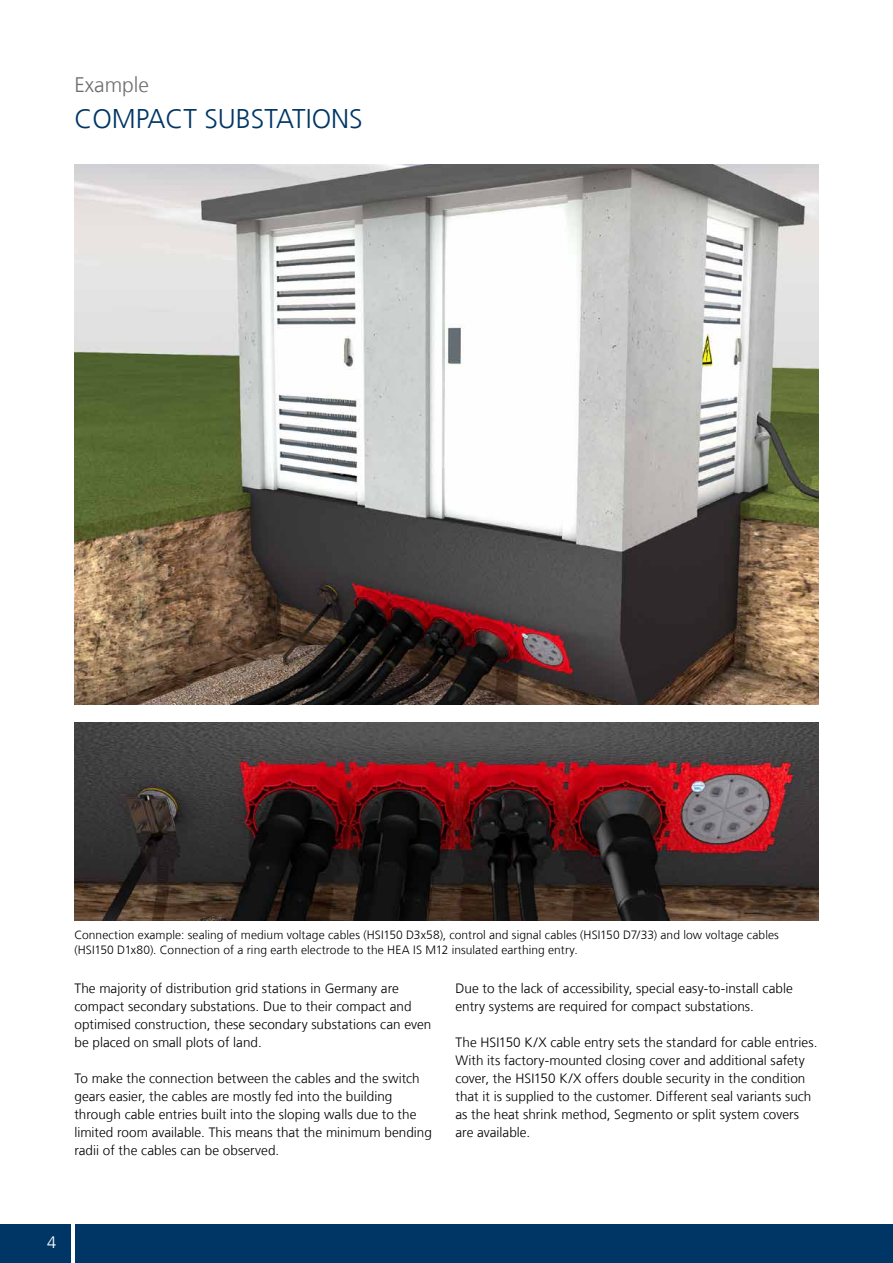
<style>
.page{position:relative;width:893px;height:1263px;background:#fff}
.page>*{position:absolute;margin:0;border:0;box-sizing:border-box;transform-origin:0 0}
.t1{font:300 27px "Frutigerfor Hauff";color:#003665}
.t2{font:300 21px "Frutigerfor Hauff";color:#6f6f6e}
.t3{font:300 16.5px "Frutigerfor Hauff";color:#fff}
.t4{font:300 13.5px/18px "Frutigerfor Hauff";letter-spacing:.005em;color:#000}
.t5{font:300 12px/15px "Frutigerfor Hauff";letter-spacing:.01em;color:#000}
</style>
<div class="page">
<div style="left:0;top:1225px;width:893px;height:38px;background:#003665"></div>
<hr style="left:71px;top:1213px;width:3px;height:50px;background:#fff">
<img style="left:74px;top:164px;width:745px;height:540px">
<img style="left:74px;top:722px;width:745px;height:198px">
<h2 class="t2" style="left:74px;top:72px;width:76px">Example</h2>
<h1 class="t1" style="left:74px;top:102px;width:290px">COMPACT SUBSTATIONS</h1>
<p class="t5" style="left:74px;top:927px;width:706px">Connection example: sealing of medium voltage cables (HSI150 D3x58), control and signal cables (HSI150 D7/33) and low voltage cables (HSI150 D1x80). Connection of a ring earth electrode to the HEA IS M12 insulated earthing entry.</p>
<p class="t4" style="left:455px;top:979px;width:339px">Due to the lack of accessibility, special easy-to-install cable entry systems are required for compact substations.</p>
<p class="t4" style="left:455px;top:1033px;width:363px">The HSI150 K/X cable entry sets the standard for cable entries.<br>With its factory-mounted closing cover and additional safety cover, the HSI150 K/X offers double security in the condition that it is supplied to the customer. Different seal variants such as the heat shrink method, Segmento or split system covers are available.</p>
<p class="t4" style="left:74px;top:979px;width:359px">The majority of distribution grid stations in Germany are compact secondary substations. Due to their compact and optimised construction, these secondary substations can even be placed on small plots of land.</p>
<p class="t4" style="left:74px;top:1069px;width:359px">To make the connection between the cables and the switch gears easier, the cables are mostly fed into the building through cable entries built into the sloping walls due to the limited room available. This means that the minimum bending radii of the cables can be observed.</p>
<p class="t3" style="left:47px;top:1232px;width:11px">4</p>
</div>
